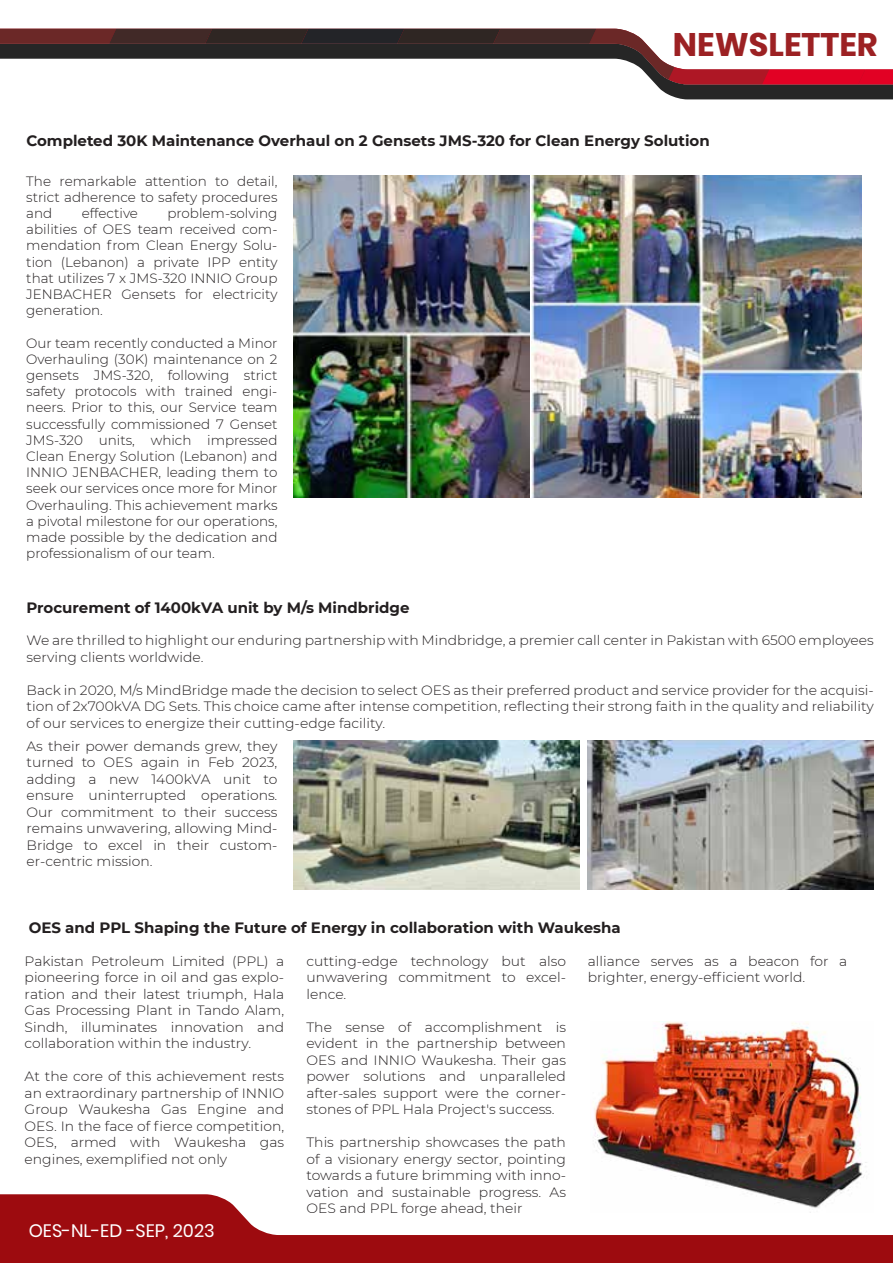
<style>
.page{position:relative;width:893px;height:1263px;background:#fff}
.page>*{position:absolute;margin:0;border:0;box-sizing:border-box;transform-origin:0 0}
.t1{font:700 32.55px "Poppins";color:#9c2123}
.t2{font:18px "Poppins";color:#fff}
.t3{font:700 15px "Montserrat";color:#231f20}
.t4{font:300 13.5px/16.5px "Montserrat";color:#231f20;text-align:justify}
</style>
<div class="page">
<svg style="left:0;top:1194px;width:893px;height:69px;fill:#9d0b0f"></svg>
<svg style="left:655px;top:84px;width:238px;height:15px;fill:#262626"></svg>
<svg style="left:0;top:29px;width:893px;height:55px"></svg>
<img style="left:294px;top:176px;width:235px;height:321px">
<img style="left:531px;top:176px;width:331px;height:321px">
<img style="left:588px;top:741px;width:286px;height:148px">
<img style="left:294px;top:741px;width:286px;height:148px">
<img style="left:591px;top:1022px;width:283px;height:190px">
<h1 class="t1" style="left:673px;top:26px;width:206px">NEWSLETTER</h1>
<p class="t3" style="left:26px;top:130px;width:685px">Completed 30K Maintenance Overhaul on 2 Gensets JMS-320 for Clean Energy Solution</p>
<p class="t4" style="left:26px;top:172px;width:253px">The remarkable attention to detail, strict adherence to safety procedures and</p>
<p class="t4" style="left:82px;top:204px;width:58px">effective</p>
<p class="t4" style="left:26px;top:205px;width:253px;text-indent:141px">problem-solving abilities of OES team received com&shy;mendation from Clean Energy Solu&shy;tion (Lebanon) a private IPP entity that utilizes 7 x JMS-320 INNIO Group JENBACHER Gensets for electricity generation.</p>
<p class="t4" style="left:26px;top:334px;width:253px">Our team recently conducted a Minor Overhauling (30K) maintenance on 2 gensets JMS-320, following strict safety protocols with trained engi&shy;neers. Prior to this, our Service team successfully commissioned 7 Genset JMS-320 units, which impressed Clean Energy Solution (Lebanon) and INNIO JENBACHER, leading them to seek our services once more for Minor Overhauling. This achievement marks a pivotal milestone for our operations, made possible by the dedication and professionalism of our team.</p>
<p class="t3" style="left:26px;top:596px;width:385px">Procurement of 1400kVA unit by M/s Mindbridge</p>
<p class="t4" style="left:27px;top:632px;width:849px">We are thrilled to highlight our enduring partnership with Mindbridge, a premier call center in Pakistan with 6500 employees serving clients worldwide.</p>
<p class="t4" style="left:27px;top:681px;width:849px">Back in 2020, M/s MindBridge made the decision to select OES as their preferred product and service provider for the acquisi&shy;tion of 2x700kVA DG Sets. This choice came after intense competition, reflecting their strong faith in the quality and reliability of our services to energize their cutting-edge facility.</p>
<p class="t4" style="left:27px;top:737px;width:252px">As their power demands grew, they turned to OES again in Feb 2023, adding a new 1400kVA unit to ensure uninterrupted operations.<br>Our commitment to their success remains unwavering, allowing Mind-Bridge to excel in their custom&shy;er-centric mission.</p>
<p class="t3" style="left:29px;top:916px;width:593px">OES and PPL Shaping the Future of Energy in collaboration with Waukesha</p>
<p class="t4" style="left:25px;top:952px;width:261px">Pakistan Petroleum Limited (PPL) a pioneering force in oil and gas explo&shy;ration and their latest triumph, Hala Gas Processing Plant in Tando Alam, Sindh, illuminates innovation and collaboration within the industry.</p>
<p class="t4" style="left:25px;top:1068px;width:261px">At the core of this achievement rests an extraordinary partnership of INNIO Group Waukesha Gas Engine and OES. In the face of fierce competition, OES, armed with Waukesha gas engines, exemplified not only</p>
<h2 class="t2" style="left:29px;top:1220px;width:188px">OES-NL-ED -SEP, 2023</h2>
<p class="t4" style="left:306px;top:952px;width:261px">cutting-edge technology but also unwavering commitment to excel&shy;lence.</p>
<p class="t4" style="left:306px;top:1018px;width:261px">The sense of accomplishment is evident in the partnership between OES and INNIO Waukesha. Their gas power solutions and unparalleled after-sales support were the corner&shy;stones of PPL Hala Project's success.</p>
<p class="t4" style="left:306px;top:1134px;width:261px">This partnership showcases the path of a visionary energy sector, pointing towards a future brimming with inno&shy;vation and sustainable progress. As OES and PPL forge ahead, their</p>
<p class="t4" style="left:588px;top:952px;width:261px">alliance serves as a beacon for a brighter, energy-efficient world.</p>
</div>
